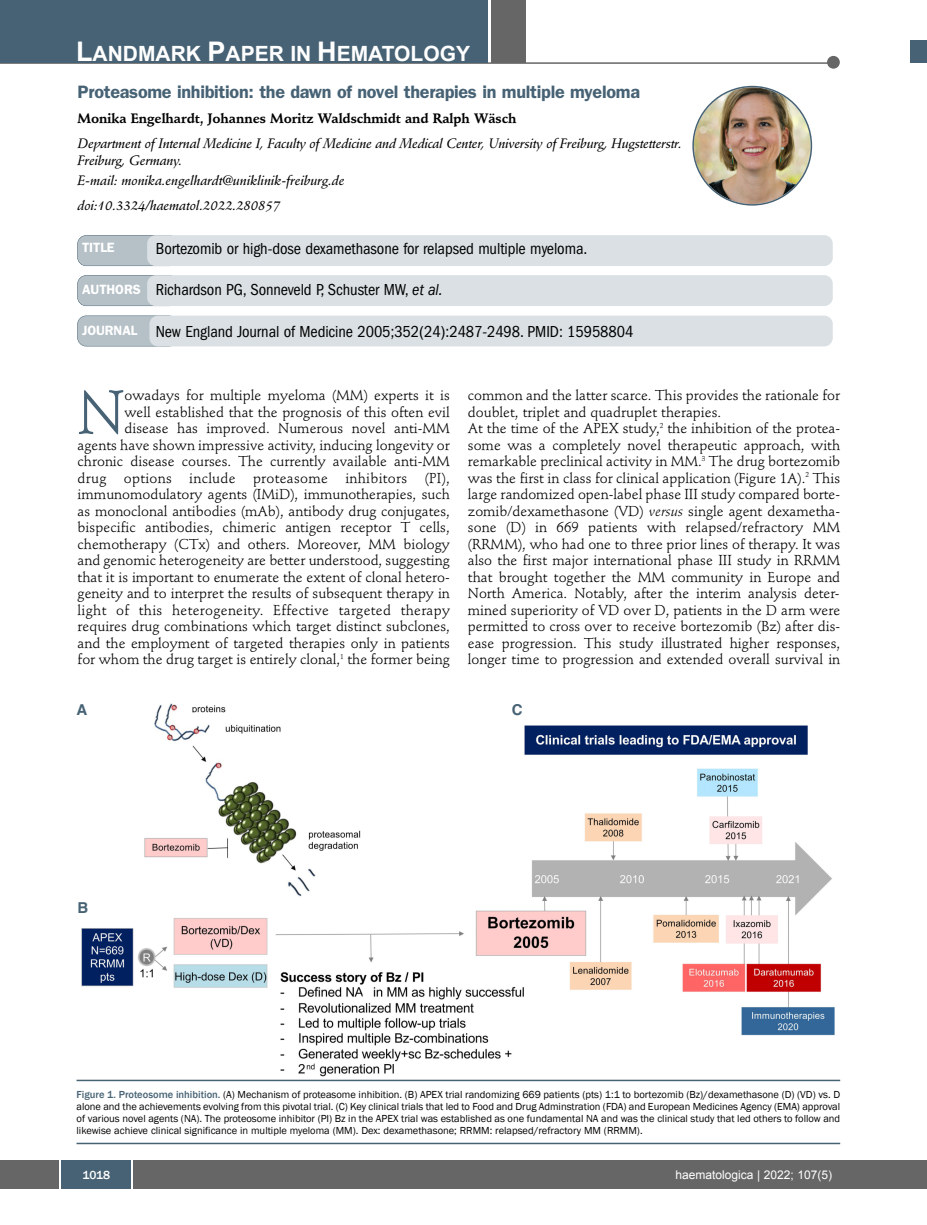
<style>
.page{position:relative;width:927px;height:1225px;background:#fff}
.page>*{position:absolute;margin:0;border:0;box-sizing:border-box;transform-origin:0 0}
.t1{font:60.45px "Stempel Schneidler";color:#466274}
.t2{font:700 21px "Arial";color:#fff}
.t3{font:600 18px "Franklin Gothic";letter-spacing:-.015em;color:#466274}
.t4{font:condensed 16.5px "Franklin Gothic";letter-spacing:-.005em;color:#000}
.t5{font:700 15px "Helvetica";color:#466274}
.t6{font:14.25px/16.5px "Stempel Schneidler";color:#000;text-align:right}
.t7{font:italic 13.5px/16.5px "Stempel Schneidler Med";letter-spacing:-.015em;color:#000}
.t8{font:700 13.5px "Stempel Schneidler";letter-spacing:-.005em;color:#000}
.t9{font:600 13.5px "Franklin Gothic";letter-spacing:-.005em;color:#fff}
.t10{font:12px "Arial";color:#fff}
.t11{font:500 12px "Franklin Gothic";color:#fff}
.t12{font:10.5px/12px "Franklin Gothic";color:#000;text-align:justify}
.s1{font-size:27px}
.s2{font-style:italic}
.s3{font-weight:500;color:#466274}
</style>
<div class="page">
<div style="left:911px;top:40px;width:16px;height:22px;background:#466274"></div>
<div style="left:910px;top:1160px;width:17px;height:28px;background:#666"></div>
<hr style="left:0;top:62px;width:837px;height:2px;background:#666">
<div style="left:0;top:1160px;width:910px;height:28px;background:#666"></div>
<div style="left:61px;top:1160px;width:71px;height:28px;background:#466274"></div>
<div style="left:827px;top:56px;width:13px;height:13px;background:#666;border-radius:50%"></div>
<div style="left:492px;top:0;width:34px;height:62px;background:#666"></div>
<div style="left:0;top:0;width:487px;height:62px;background:#466274"></div>
<svg style="left:60px;top:1160px;width:1px;height:28px"></svg>
<svg style="left:132px;top:1160px;width:1px;height:28px"></svg>
<div style="left:78px;top:275px;width:100px;height:31px;background:#b5c0c7;border-radius:9px"></div>
<div style="left:77px;top:275px;width:101px;height:31px;border:1px solid #466274;border-radius:9px"></div>
<div style="left:78px;top:316px;width:100px;height:30px;background:#b5c0c7;border-radius:9px"></div>
<div style="left:77px;top:315px;width:101px;height:31px;border:1px solid #466274;border-radius:9px"></div>
<div style="left:78px;top:235px;width:100px;height:31px;background:#b5c0c7;border-radius:9px"></div>
<div style="left:77px;top:235px;width:101px;height:31px;border:1px solid #466274;border-radius:9px"></div>
<div style="left:147px;top:235px;width:686px;height:31px;background:#dae0e3;border-radius:9px"></div>
<div style="left:147px;top:275px;width:686px;height:31px;background:#dae0e3;border-radius:9px"></div>
<div style="left:149px;top:315px;width:684px;height:31px;background:#dae0e3;border-radius:9px"></div>
<img style="left:81px;top:703px;width:754px;height:374px">
<img style="left:692px;top:86px;width:120px;height:120px">
<hr style="left:77px;top:1079px;width:763px;height:2px;background:#466274">
<hr style="left:77px;top:1142px;width:763px;height:2px;background:#466274">
<h2 class="t2" style="left:76px;top:42px;width:395px"><span class="s1">L</span>ANDMARK <span class="s1">P</span>APER IN <span class="s1">H</span>EMATOLOGY</h2>
<p class="t3" style="left:78px;top:86px;width:564px">Proteasome inhibition: the dawn of novel therapies in multiple myeloma</p>
<p class="t8" style="left:78px;top:113px;width:440px">Monika Engelhardt, Johannes Moritz Waldschmidt and Ralph Wäsch</p>
<p class="t7" style="left:78px;top:137px;width:606px">Department of Internal Medicine I, Faculty of Medicine and Medical Center, University of Freiburg, Hugstetterstr.<br>Freiburg, Germany.</p>
<p class="t7" style="left:78px;top:170px;width:268px;line-height:25px">E-mail: monika.engelhardt@uniklinik-freiburg.de doi:10.3324/haematol.2022.280857</p>
<p class="t9" style="left:82px;top:243px;width:34px">TITLE</p>
<p class="t9" style="left:82px;top:284px;width:60px">AUTHORS</p>
<p class="t9" style="left:82px;top:326px;width:57px">JOURNAL</p>
<p class="t4" style="left:156px;top:243px;width:433px">Bortezomib or high-dose dexamethasone for relapsed multiple myeloma.</p>
<p class="t4" style="left:156px;top:284px;width:288px">Richardson PG, Sonneveld P, Schuster MW, <span class="s2">et al.</span></p>
<p class="t4" style="left:156px;top:326px;width:479px">New England Journal of Medicine 2005;352(24):2487-2498. PMID: 15958804</p>
<p class="t6" style="left:78px;top:389px;width:374px">owadays for multiple myeloma (MM) experts it is<br>well established that the prognosis of this often evil disease has improved. Numerous novel anti-MM<br>agents have shown impressive activity, inducing longevity or chronic disease courses. The currently available anti-MM drug options include proteasome inhibitors (PI), immunomodulatory agents (IMiD), immunotherapies, such as monoclonal antibodies (mAb), antibody drug conjugates, bispecific antibodies, chimeric antigen receptor T cells, chemotherapy (CTx) and others. Moreover, MM biology and genomic heterogeneity are better understood, suggesting that it is important to enumerate the extent of clonal hetero&shy;geneity and to interpret the results of subsequent therapy in light of this heterogeneity. Effective targeted therapy requires drug combinations which target distinct subclones, and the employment of targeted therapies only in patients for whom the drug target is entirely clonal,<sup>1</sup> the former being</p>
<p class="t6" style="left:468px;top:389px;width:374px;text-align:left">common and the latter scarce. This provides the rationale for doublet, triplet and quadruplet therapies.<br>At the time of the APEX study,<sup>2</sup> the inhibition of the protea&shy;some was a completely novel therapeutic approach, with remarkable preclinical activity in MM.<sup>3</sup> The drug bortezomib was the first in class for clinical application (Figure 1A).<sup>2</sup> This large randomized open-label phase III study compared borte&shy;zomib/dexamethasone (VD) <span class="s2">versus</span> single agent dexametha&shy;sone (D) in 669 patients with relapsed/refractory MM (RRMM), who had one to three prior lines of therapy. It was also the first major international phase III study in RRMM that brought together the MM community in Europe and North America. Notably, after the interim analysis deter&shy;mined superiority of VD over D, patients in the D arm were permitted to cross over to receive bortezomib (Bz) after dis&shy;ease progression. This study illustrated higher responses, longer time to progression and extended overall survival in</p>
<h1 class="t1" style="left:78px;top:387px;width:48px">N</h1>
<p class="t5" style="left:77px;top:703px;width:12px">A</p>
<p class="t5" style="left:512px;top:703px;width:12px">C</p>
<p class="t5" style="left:78px;top:901px;width:12px">B</p>
<p class="t12" style="left:77px;top:1088px;width:765px"><span class="s3">Figure 1. Proteosome inhibition.</span> (A) Mechanism of proteasome inhibition. (B) APEX trial randomizing 669 patients (pts) 1:1 to bortezomib (Bz)/dexamethasone (D) (VD) vs. D alone and the achievements evolving from this pivotal trial. (C) Key clinical trials that led to Food and Drug Adminstration (FDA) and European Medicines Agency (EMA) approval of various novel agents (NA). The proteosome inhibitor (PI) Bz in the APEX trial was established as one fundamental NA and was the clinical study that led others to follow and likewise achieve clinical significance in multiple myeloma (MM). Dex: dexamethasone; RRMM: relapsed/refractory MM (RRMM).</p>
<p class="t11" style="left:82px;top:1167px;width:29px">1018</p>
<p class="t10" style="left:675px;top:1167px;width:158px">haematologica | 2022; 107(5)</p>
</div>
